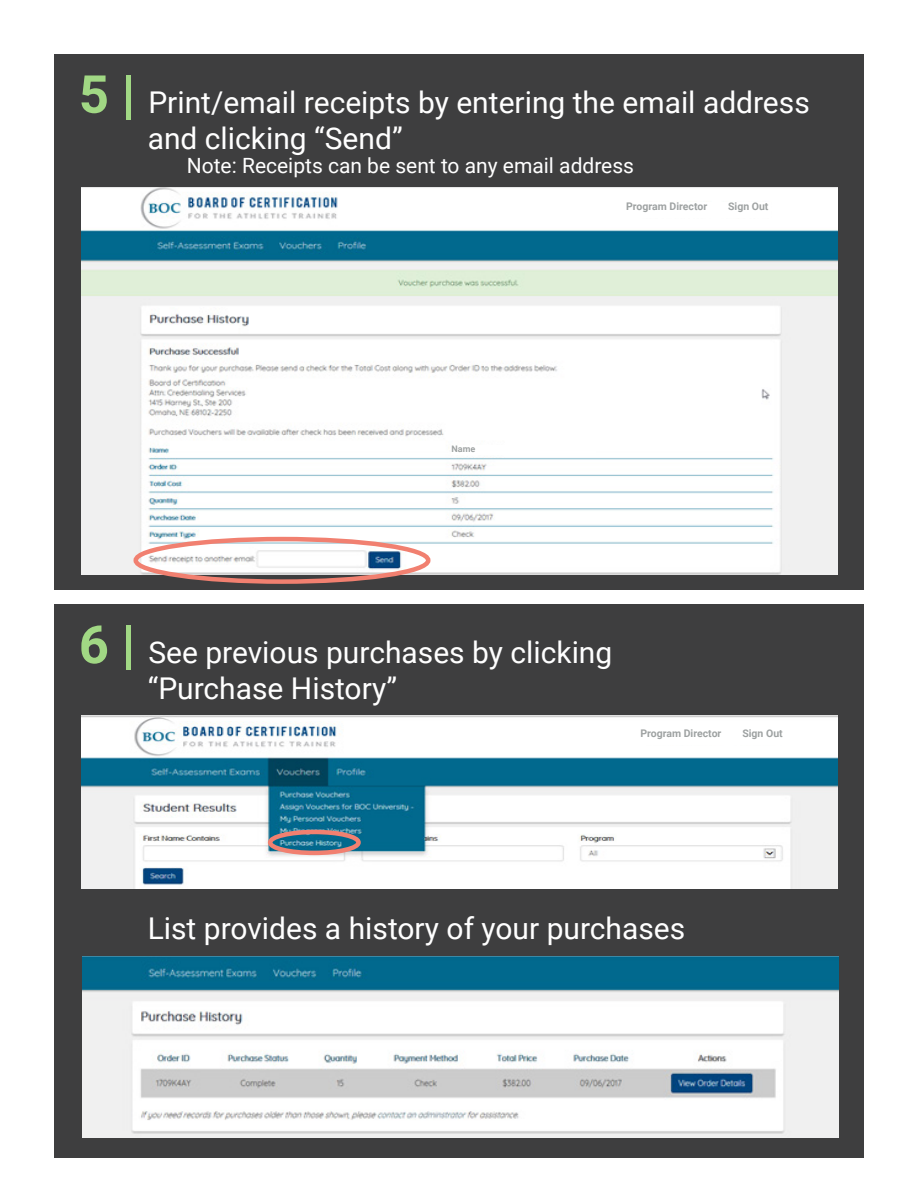
<style>
.page{position:relative;width:918px;height:1188px;background:#fff}
.page>*{position:absolute;margin:0;border:0;box-sizing:border-box;transform-origin:0 0}
.t1{font:30px "Roboto";color:#fff}
.t2{font:21px "Roboto";color:#fff}
.t3{font:700 10.5px "Roboto";color:#9ea2a2}
.t4{font:700 9px "Roboto";color:#9ea2a2}
.s1{font-weight:700;font-size:52.5px;color:#a1d884}
</style>
<div class="page">
<div style="left:54px;top:54px;width:810px;height:536px;background:#3e3e3f"></div>
<img style="left:82px;top:188px;width:755px;height:387px">
<div style="left:134px;top:537px;width:296px;height:47px;border:4px solid #f18070;border-radius:50%"></div>
<div style="left:626px;top:202px;width:145px;height:16px;background:#fff"></div>
<div style="left:54px;top:604px;width:810px;height:554px;background:#3e3e3f"></div>
<img style="left:82px;top:716px;width:755px;height:172px">
<div style="left:268px;top:830px;width:93px;height:25px;border:4px solid #f18070;border-radius:50%"></div>
<img style="left:82px;top:957px;width:757px;height:180px">
<div style="left:640px;top:729px;width:145px;height:16px;background:#fff"></div>
<div style="left:452px;top:445px;width:144px;height:10px;background:#fff"></div>
<p class="t1" style="left:79px;top:81px;width:732px"><span class="s1">5 |</span> Print/email receipts by entering the email address</p>
<p class="t1" style="left:148px;top:117px;width:257px">and clicking “Send”</p>
<p class="t2" style="left:187px;top:151px;width:449px">Note: Receipts can be sent to any email address</p>
<p class="t3" style="left:626px;top:199px;width:83px">Program Director</p>
<p class="t3" style="left:728px;top:199px;width:42px">Sign Out</p>
<p class="t4" style="left:452px;top:442px;width:25px">Name</p>
<p class="t1" style="left:79px;top:632px;width:535px"><span class="s1">6 |</span> See previous purchases by clicking</p>
<p class="t1" style="left:148px;top:668px;width:251px">“Purchase History”</p>
<p class="t3" style="left:640px;top:726px;width:83px">Program Director</p>
<p class="t3" style="left:742px;top:726px;width:42px">Sign Out</p>
<p class="t1" style="left:148px;top:908px;width:539px">List provides a history of your purchases</p>
</div>
